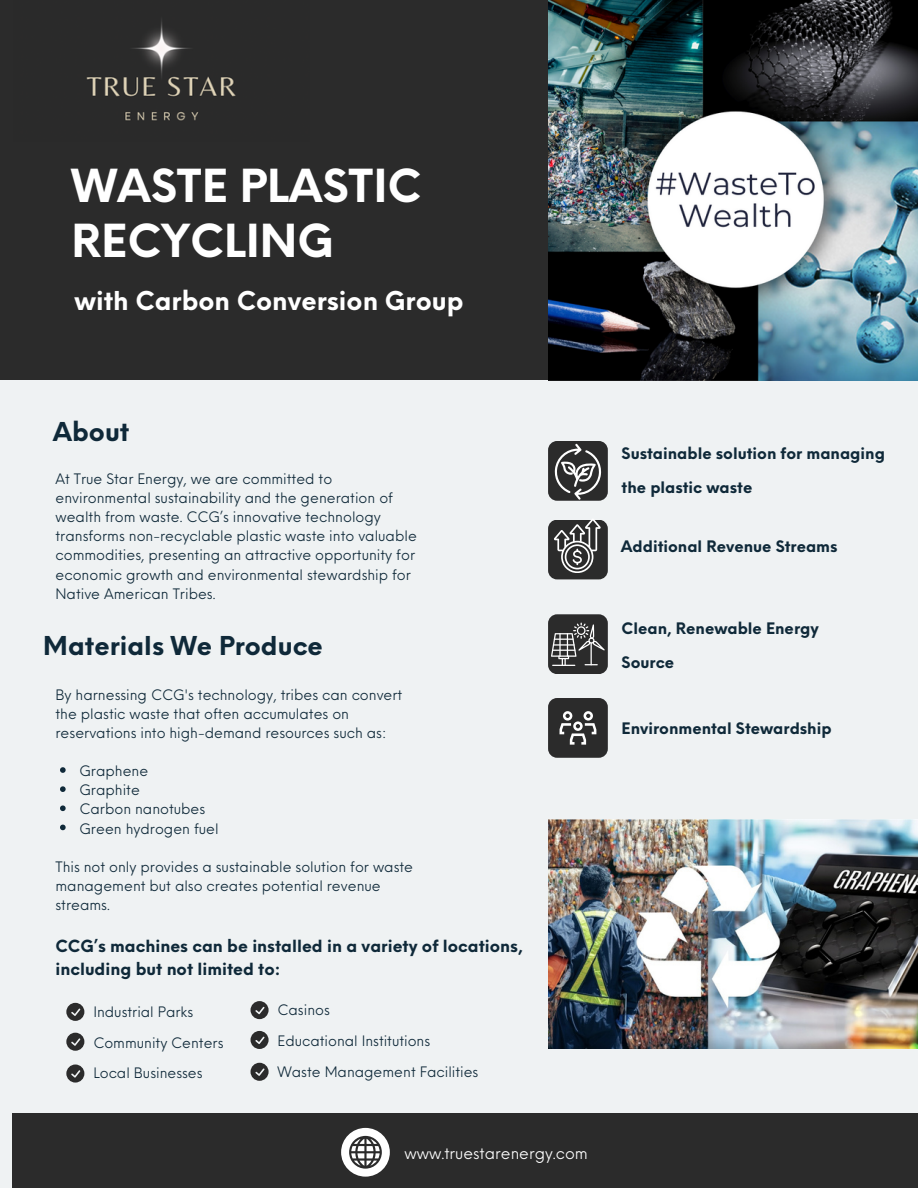
<style>
.page{position:relative;width:918px;height:1188px;background:#eff2f3}
.page>*{position:absolute;margin:0;border:0;box-sizing:border-box;transform-origin:0 0}
.t1{font:700 44.4px/55.2px "Neue Einstellung";color:#fff}
.t2{font:700 25.35px "Neue Einstellung";color:#fff}
.t3{font:700 25.35px "Neue Einstellung";color:#0f2939}
.t4{font:700 16.35px/22.5px "Neue Einstellung";color:#0f2939}
.t5{font:700 15.45px/33.9px "Neue Einstellung";color:#0f2939}
.t6{font:15.45px "Neue Einstellung";color:#fff}
.t7{font:14.1px/19px "Neue Einstellung";color:#0f2939}
</style>
<div class="page">
<div style="left:548px;top:441px;width:60px;height:60px;background:#2b2b2b;border-radius:9px"></div>
<div style="left:548px;top:520px;width:60px;height:59px;background:#2b2b2b;border-radius:9px"></div>
<div style="left:0;top:0;width:918px;height:380px;background:#2b2b2b"></div>
<div style="left:12px;top:1113px;width:906px;height:75px;background:#2b2b2b"></div>
<svg style="left:66px;top:1003px;width:18px;height:18px"></svg>
<svg style="left:251px;top:1001px;width:18px;height:18px"></svg>
<svg style="left:66px;top:1033px;width:18px;height:18px"></svg>
<svg style="left:251px;top:1031px;width:18px;height:18px"></svg>
<svg style="left:66px;top:1065px;width:18px;height:18px"></svg>
<svg style="left:251px;top:1063px;width:18px;height:18px"></svg>
<img style="left:86px;top:20px;width:150px;height:101px">
<img style="left:548px;top:0;width:370px;height:380px">
<img style="left:548px;top:819px;width:370px;height:230px">
<svg style="left:341px;top:1128px;width:48px;height:48px"></svg>
<div style="left:548px;top:614px;width:60px;height:60px;background:#2b2b2b;border-radius:9px"></div>
<div style="left:548px;top:698px;width:60px;height:60px;background:#2b2b2b;border-radius:9px"></div>
<svg style="left:559px;top:711px;width:37px;height:34px"></svg>
<svg style="left:554px;top:444px;width:48px;height:56px"></svg>
<svg style="left:554px;top:519px;width:47px;height:54px"></svg>
<svg style="left:551px;top:622px;width:54px;height:44px"></svg>
<svg style="left:60px;top:767px;width:6px;height:6px"></svg>
<svg style="left:60px;top:786px;width:6px;height:6px"></svg>
<svg style="left:60px;top:805px;width:6px;height:6px"></svg>
<svg style="left:60px;top:825px;width:6px;height:5px"></svg>
<p class="t1" style="left:72px;top:154px;width:351px">WASTE PLASTIC<br>RECYCLING</p>
<p class="t2" style="left:75px;top:278px;width:390px">with Carbon Conversion Group</p>
<p class="t3" style="left:53px;top:409px;width:78px">About</p>
<p class="t7" style="left:56px;top:468px;width:363px">At True Star Energy, we are committed to environmental sustainability and the generation of wealth from waste. CCG’s innovative technology transforms non-recyclable plastic waste into valuable commodities, presenting an attractive opportunity for economic growth and environmental stewardship for Native American Tribes.</p>
<h3 class="t3" style="left:43px;top:623px;width:281px">Materials We Produce</h3>
<h2 class="t7" style="left:56px;top:684px;width:348px">By harnessing CCG's technology, tribes can convert the plastic waste that often accumulates on reservations into high-demand resources such as:</h2>
<p class="t7" style="left:79px;top:760px;width:70px">Graphene</p>
<p class="t7" style="left:79px;top:779px;width:62px">Graphite</p>
<p class="t7" style="left:79px;top:798px;width:127px">Carbon nanotubes</p>
<p class="t7" style="left:79px;top:818px;width:141px">Green hydrogen fuel</p>
<p class="t7" style="left:56px;top:856px;width:359px">This not only provides a sustainable solution for waste management but also creates potential revenue streams.</p>
<p class="t4" style="left:56px;top:933px;width:469px">CCG’s machines can be installed in a variety of locations, including but not limited to:</p>
<p class="t7" style="left:93px;top:1001px;width:101px">Industrial Parks</p>
<p class="t7" style="left:93px;top:1026px;width:132px;line-height:30.8px">Community Centers<br>Local Businesses</p>
<p class="t7" style="left:278px;top:999px;width:54px">Casinos</p>
<p class="t7" style="left:278px;top:1030px;width:154px">Educational Institutions</p>
<p class="t7" style="left:278px;top:1061px;width:202px">Waste Management Facilities</p>
<p class="t6" style="left:404px;top:1140px;width:185px">www.truestarenergy.com</p>
<p class="t5" style="left:622px;top:435px;width:265px">Sustainable solution for managing the plastic waste</p>
<h2 class="t5" style="left:621px;top:528px;width:218px">Additional Revenue Streams</h2>
<p class="t5" style="left:622px;top:610px;width:199px">Clean, Renewable Energy<br>Source</p>
<p class="t5" style="left:622px;top:710px;width:211px">Environmental Stewardship</p>
</div>
